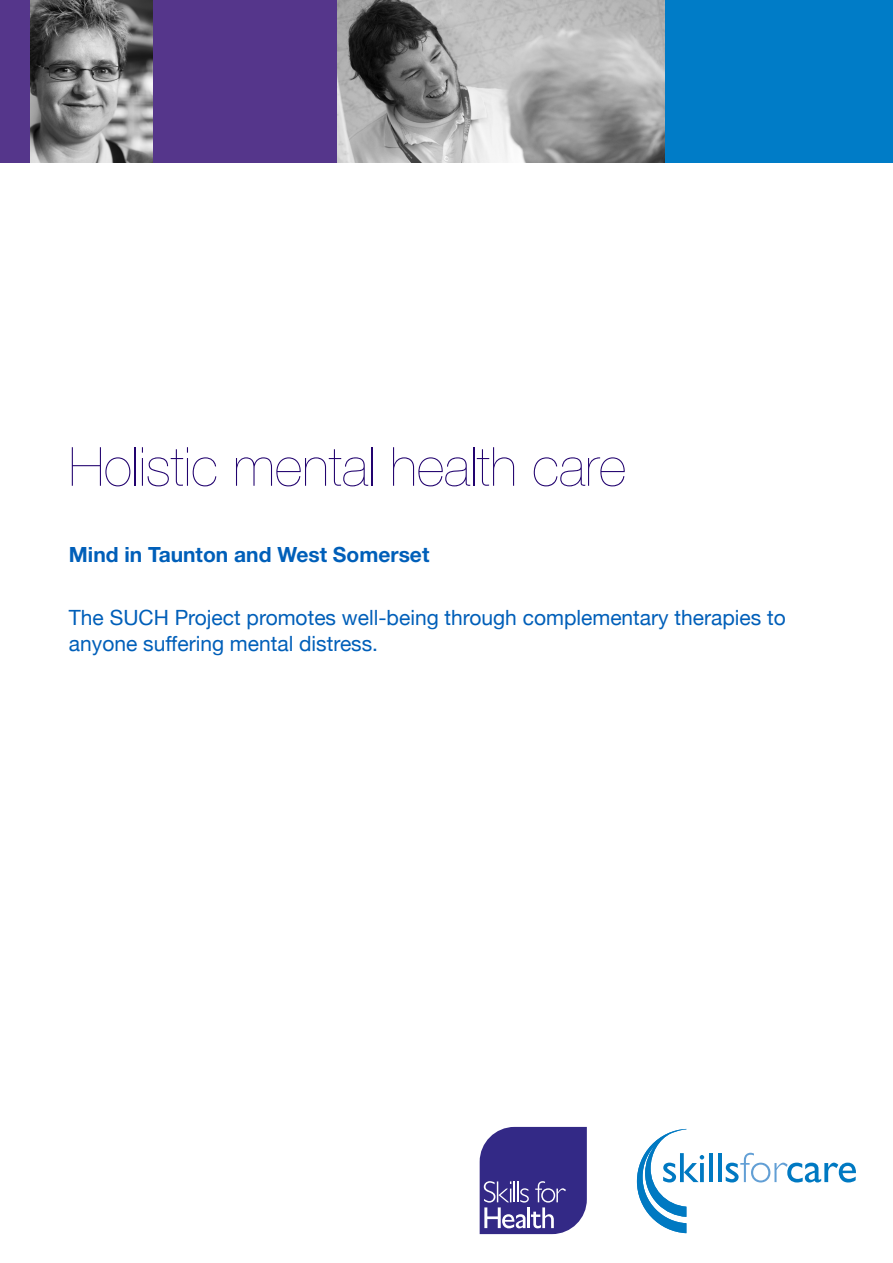
<style>
.page{position:relative;width:893px;height:1263px;background:#fff}
.page>*{position:absolute;margin:0;border:0;box-sizing:border-box;transform-origin:0 0}
.t1{font:200 54px "Helvetica Neue";color:#22036f}
.t2{font:21px/25.2px "Helvetica Neue";color:#005fb9}
.t3{font:700 21px "Helvetica Neue";color:#005fb9}
</style>
<div class="page">
<svg style="left:637px;top:1129px;width:67px;height:104px"></svg>
<hr style="left:709px;top:1153px;width:4px;height:29px;background:#0079c2">
<hr style="left:718px;top:1153px;width:4px;height:29px;background:#0079c2">
<svg style="left:726px;top:1153px;width:130px;height:29px"></svg>
<svg style="left:480px;top:1127px;width:107px;height:107px"></svg>
<div style="left:0;top:0;width:31px;height:162px;background:#55368b"></div>
<div style="left:153px;top:0;width:187px;height:162px;background:#55368b"></div>
<img style="left:338px;top:0;width:327px;height:162px">
<img style="left:31px;top:0;width:122px;height:162px">
<div style="left:665px;top:0;width:228px;height:162px;background:#007cc7"></div>
<p class="t1" style="left:69px;top:435px;width:559px">Holistic mental health care</p>
<p class="t3" style="left:69px;top:541px;width:362px">Mind in Taunton and West Somerset</p>
<p class="t2" style="left:69px;top:606px;width:718px">The SUCH Project promotes well-being through complementary therapies to anyone suffering mental distress.</p>
</div>
